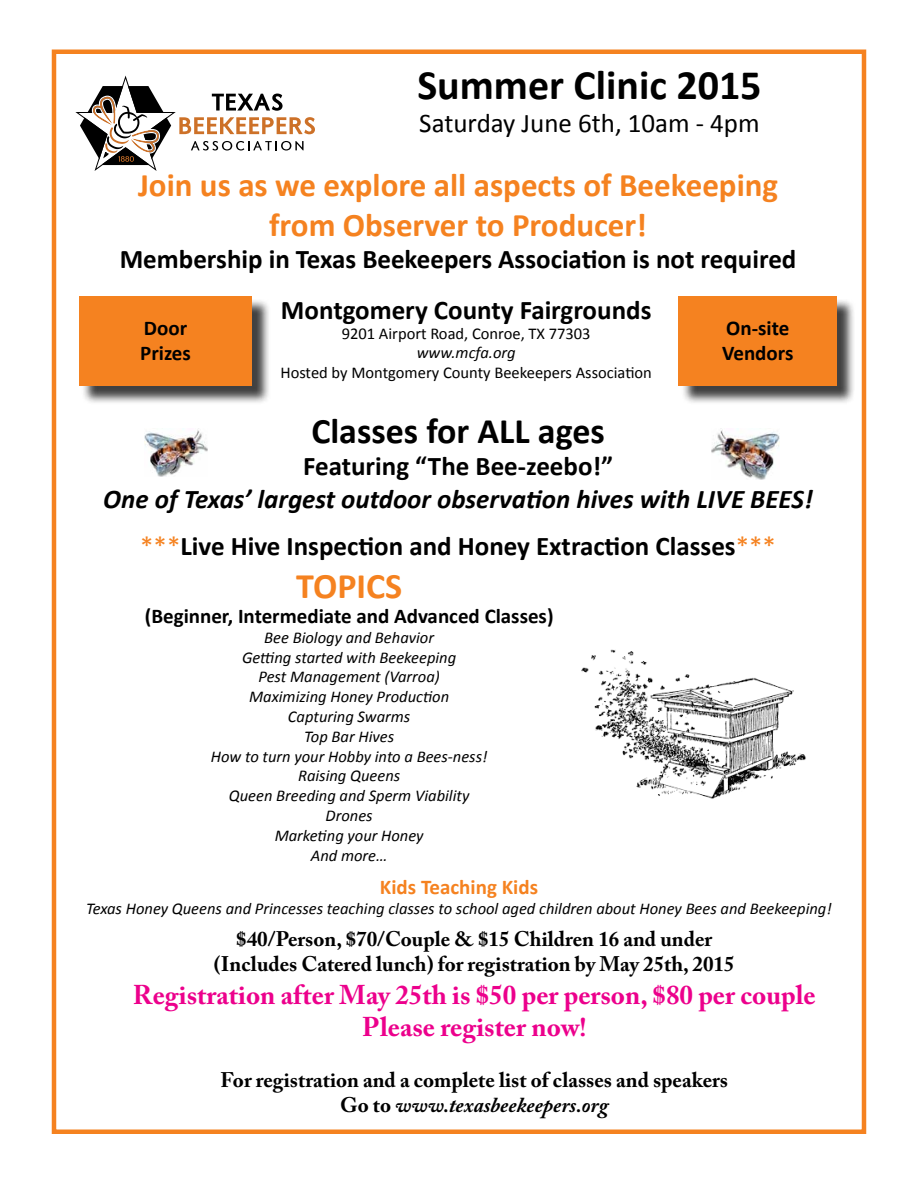
<style>
.page{position:relative;width:918px;height:1188px;background:#fff}
.page>*{position:absolute;margin:0;border:0;box-sizing:border-box;transform-origin:0 0}
.t1{font:700 42px "Calibri";color:#000}
.t2{font:700 36px "Calibri";color:#000}
.t3{font:700 36px "Calibri";color:#f58220}
.t4{font:700 33px/39.6px "Calibri";color:#f58220;text-align:center}
.t5{font:italic 700 27px/47.2px "Calibri";color:#000;text-align:center}
.t6{font:700 27px "Calibri";color:#000}
.t7{font:700 27px/32.4px "Adobe Caslon Pro";color:#ec008c;text-align:center}
.t8{font:27px "Calibri";color:#000}
.t9{font:700 21px/25.2px "Adobe Caslon Pro";color:#000;text-align:center}
.t10{font:700 21px/25.2px "Calibri";color:#000}
.t11{font:700 21px "Calibri";color:#f58220}
.t12{font:italic 16.5px/19.8px "Calibri";color:#000;text-align:center}
.t13{font:16.5px "Calibri";color:#000}
.s1{font-weight:400;font-style:normal;color:#f58220}
.s2{font-style:normal}
.s3{font-style:italic}
</style>
<div class="page">
<svg style="left:75px;top:76px;width:240px;height:95px"></svg>
<div style="left:52px;top:50px;width:814px;height:1084px;border:4px solid #f58220"></div>
<div style="left:81px;top:299px;width:190px;height:106px;background:#000;opacity:.75"></div>
<div style="left:79px;top:296px;width:173px;height:90px;background:#f58220"></div>
<div style="left:681px;top:299px;width:175px;height:106px;background:#000;opacity:.75"></div>
<div style="left:679px;top:296px;width:158px;height:90px;background:#f58220"></div>
<img style="left:144px;top:428px;width:64px;height:48px">
<img style="left:711px;top:428px;width:68px;height:52px">
<img style="left:581px;top:649px;width:225px;height:150px">
<h1 class="t1" style="left:417px;top:56px;width:346px">Summer Clinic 2015</h1>
<h3 class="t8" style="left:419px;top:104px;width:342px">Saturday June 6th, 10am - 4pm</h3>
<h3 class="t4" style="left:138px;top:164px;width:642px">Join us as we explore all aspects of Beekeeping from Observer to Producer!</h3>
<h3 class="t6" style="left:120px;top:240px;width:678px">Membership in Texas Beekeepers Association is not required</h3>
<h3 class="t6" style="left:281px;top:291px;width:372px">Montgomery County Fairgrounds</h3>
<p class="t13" style="left:342px;top:322px;width:250px">9201 Airport Road, Conroe, TX 77303</p>
<p class="t12" style="left:417px;top:342px;width:100px">www.mcfa.org</p>
<p class="t13" style="left:280px;top:361px;width:373px">Hosted by Montgomery County Beekeepers Association</p>
<h2 class="t2" style="left:311px;top:405px;width:295px">Classes for ALL ages</h2>
<h3 class="t6" style="left:303px;top:447px;width:311px">Featuring “The Bee-zeebo!”</h3>
<h3 class="t5" style="left:103px;top:474px;width:711px">One of Texas’ largest outdoor observation hives with LIVE BEES! <span class="s1">***</span><span class="s2">Live Hive Inspection and Honey Extraction Classes</span><span class="s1">***</span></h3>
<h2 class="t3" style="left:296px;top:560px;width:108px">TOPICS</h2>
<p class="t10" style="left:145px;top:603px;width:410px">(Beginner, Intermediate and Advanced Classes)</p>
<p class="t12" style="left:211px;top:627px;width:278px">Bee Biology and Behavior<br>Getting started with Beekeeping<br>Pest Management (Varroa)<br>Maximizing Honey Production<br>Capturing Swarms<br>Top Bar Hives<br>How to turn your Hobby into a Bees-ness!<br>Raising Queens<br>Queen Breeding and Sperm Viability<br>Drones<br>Marketing your Honey<br>And more…</p>
<p class="t10" style="left:140px;top:315px;width:52px">Door<br>Prizes</p>
<p class="t10" style="left:722px;top:315px;width:73px">On-site<br>Vendors</p>
<p class="t11" style="left:380px;top:872px;width:160px">Kids Teaching Kids</p>
<p class="t12" style="left:86px;top:898px;width:747px">Texas Honey Queens and Princesses teaching classes to school aged children about Honey Bees and Beekeeping!</p>
<p class="t9" style="left:214px;top:926px;width:522px">$40/Person, $70/Couple &amp; $15 Children 16 and under (Includes Catered lunch) for registration by May 25th, 2015</p>
<h3 class="t7" style="left:133px;top:978px;width:684px">Registration after May 25th is $50 per person, $80 per couple<br>Please register now!</h3>
<p class="t9" style="left:221px;top:1067px;width:509px">For registration and a complete list of classes and speakers<br>Go to <span class="s3">www.texasbeekeepers.org</span></p>
</div>
